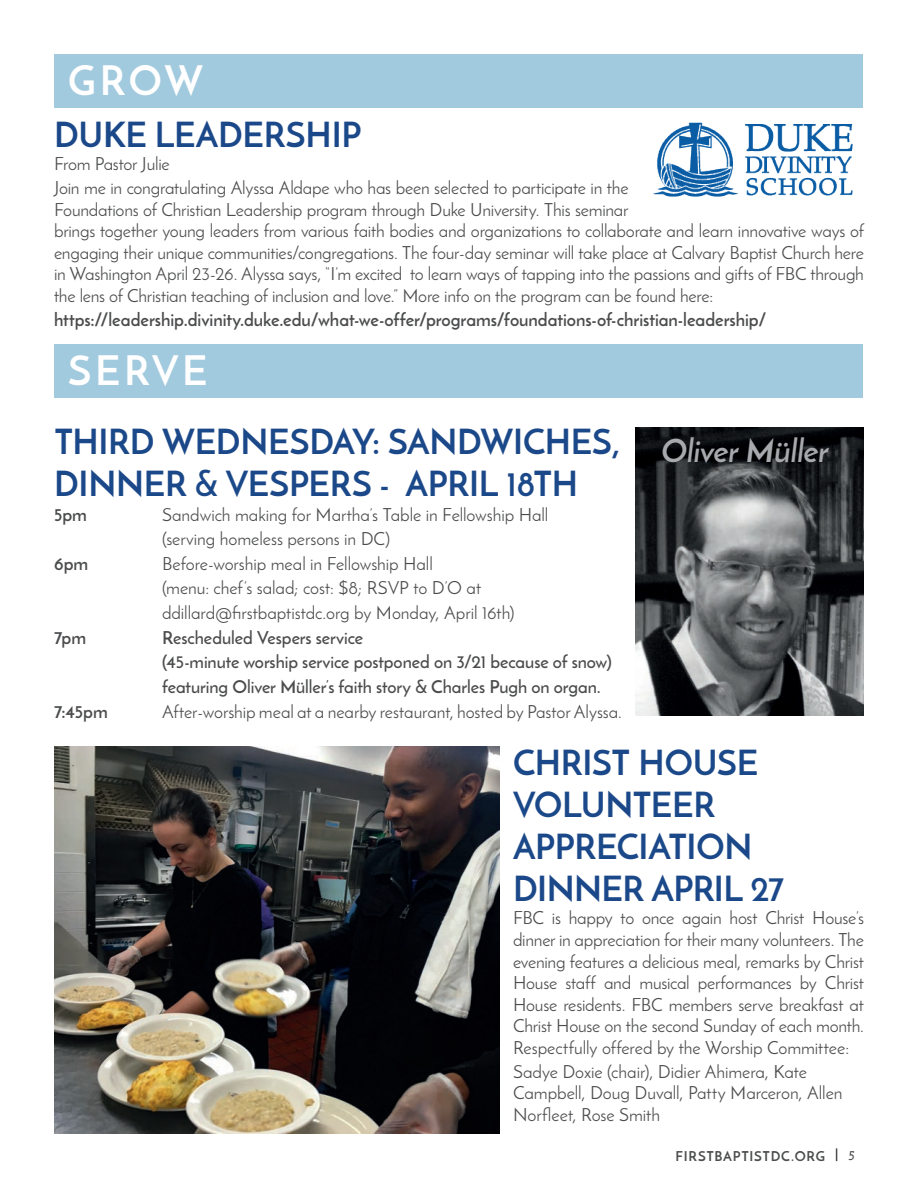
<style>
.page{position:relative;width:918px;height:1188px;background:#fff}
.page>*{position:absolute;margin:0;border:0;box-sizing:border-box;transform-origin:0 0}
.t1{font:700 40.5px "Josefin Sans";letter-spacing:.09em;color:#fff}
.t2{font:700 34.5px/42px "Josefin Sans";letter-spacing:-.01em;color:#1b4889}
.t3{font:italic 700 31.65px "Josefin Sans";letter-spacing:-.005em;color:#a8a9ad}
.t4{font:18px/21.6px "Josefin Sans";letter-spacing:-.01em;color:#4b4c4d}
.t5{font:600 18px/24.6px "Josefin Sans";letter-spacing:-.005em;color:#4b4c4d}
.t6{font:700 18px "Josefin Sans";color:#4b4c4d}
.t7{font:700 13.5px "Josefin Sans";letter-spacing:.05em;color:#4b4c4d}
.t8{font:italic 700 13.5px "Josefin Slab";color:#4b4c4d}
</style>
<div class="page">
<svg style="left:836px;top:1148px;width:1px;height:13px"></svg>
<div style="left:55px;top:54px;width:808px;height:53px;background:#a2cade"></div>
<div style="left:55px;top:344px;width:808px;height:53px;background:#a2cade"></div>
<img style="left:636px;top:427px;width:228px;height:288px">
<img style="left:54px;top:746px;width:446px;height:388px">
<img style="left:653px;top:122px;width:200px;height:75px">
<h1 class="t1" style="left:68px;top:56px;width:137px">GROW</h1>
<h2 class="t2" style="left:54px;top:113px;width:309px">DUKE LEADERSHIP</h2>
<p class="t4" style="left:54px;top:152px;width:576px;line-height:23.7px">From Pastor Julie<br>Join me in congratulating Alyssa Aldape who has been selected to participate in the</p>
<p class="t4" style="left:54px;top:198px;width:812px">Foundations of Christian Leadership program through Duke University. This seminar<br>brings together young leaders from various faith bodies and organizations to collaborate and learn innovative ways of engaging their unique communities/congregations. The four-day seminar will take place at Calvary Baptist Church here in Washington April 23-26. Alyssa says, “I’m excited to learn ways of tapping into the passions and gifts of FBC through the lens of Christian teaching of inclusion and love.” More info on the program can be found here:</p>
<p class="t6" style="left:54px;top:308px;width:714px">https://leadership.divinity.duke.edu/what-we-offer/programs/foundations-of-christian-leadership/</p>
<h1 class="t1" style="left:68px;top:346px;width:141px">SERVE</h1>
<h2 class="t2" style="left:54px;top:421px;width:568px">THIRD WEDNESDAY: SANDWICHES,<br>DINNER &amp; VESPERS - APRIL 18TH</h2>
<p class="t6" style="left:54px;top:503px;width:34px">5pm</p>
<p class="t4" style="left:162px;top:502px;width:388px;line-height:24.6px">Sandwich making for Martha’s Table in Fellowship Hall (serving homeless persons in DC)</p>
<p class="t6" style="left:54px;top:552px;width:36px">6pm</p>
<p class="t4" style="left:162px;top:551px;width:354px;line-height:24.6px">Before-worship meal in Fellowship Hall<br>(menu: chef’s salad; cost: $8; RSVP to D’O at ddillard@firstbaptistdc.org by Monday, April 16th)</p>
<p class="t6" style="left:54px;top:626px;width:34px">7pm</p>
<p class="t5" style="left:162px;top:625px;width:451px">Rescheduled Vespers service<br>(45-minute worship service postponed on 3/21 because of snow) featuring Oliver Müller’s faith story &amp; Charles Pugh on organ.</p>
<p class="t6" style="left:54px;top:700px;width:55px">7:45pm</p>
<p class="t4" style="left:162px;top:700px;width:462px">After-worship meal at a nearby restaurant, hosted by Pastor Alyssa.</p>
<h2 class="t2" style="left:513px;top:741px;width:273px">CHRIST HOUSE<br>VOLUNTEER<br>APPRECIATION<br>DINNER APRIL 27</h2>
<p class="t4" style="left:513px;top:907px;width:353px;text-align:justify">FBC is happy to once again host Christ House’s dinner in appreciation for their many volunteers. The evening features a delicious meal, remarks by Christ House staff and musical performances by Christ House residents. FBC members serve breakfast at Christ House on the second Sunday of each month.<br>Respectfully offered by the Worship Committee:</p>
<p class="t4" style="left:513px;top:1060px;width:331px">Sadye Doxie (chair), Didier Ahimera, Kate<br>Campbell, Doug Duvall, Patty Marceron, Allen<br>Norfleet, Rose Smith</p>
<h3 class="t3" style="left:661px;top:431px;width:169px">Oliver Müller</h3>
<p class="t7" style="left:676px;top:1147px;width:151px">FIRSTBAPTISTDC.ORG</p>
<p class="t8" style="left:848px;top:1148px;width:9px">5</p>
</div>
